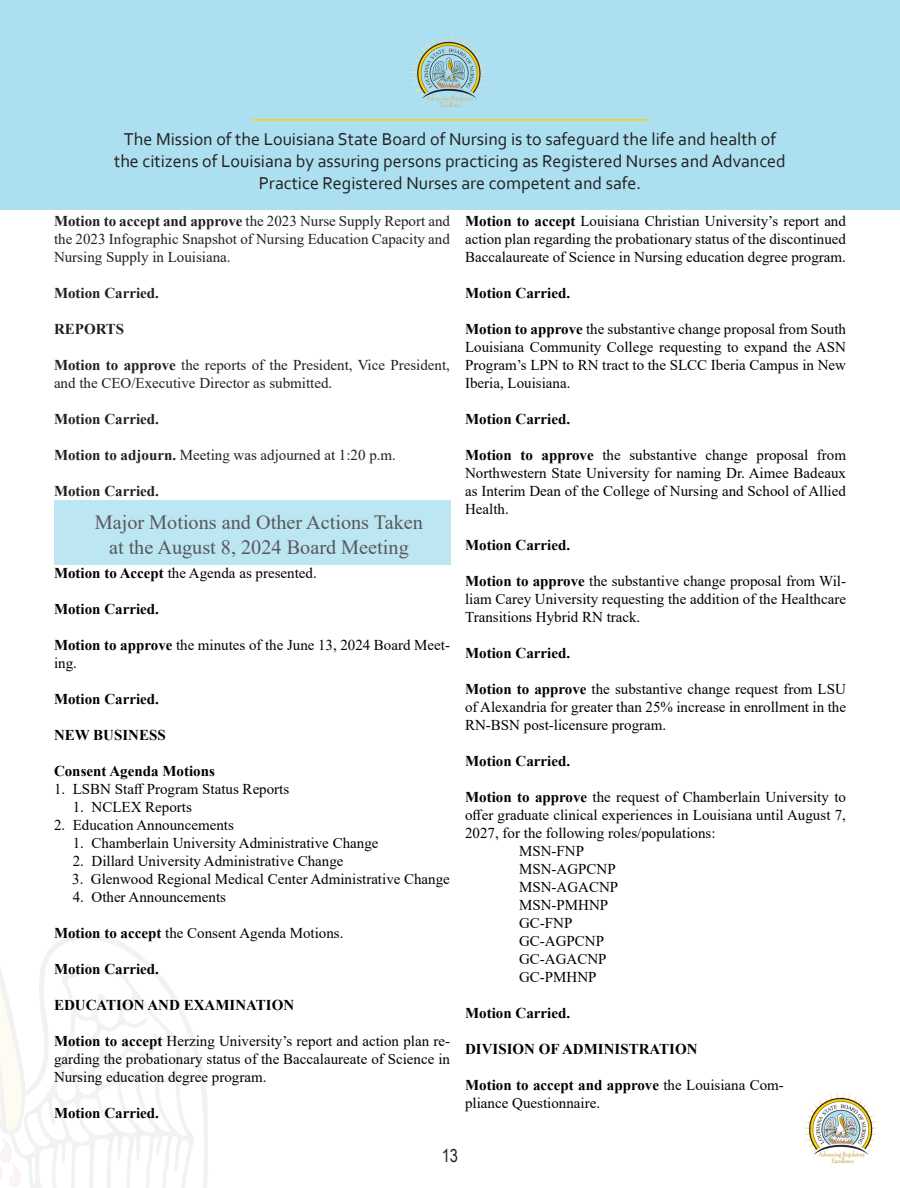
<style>
.page{position:relative;width:900px;height:1188px;background:#fff}
.page>*{position:absolute;margin:0;border:0;box-sizing:border-box;transform-origin:0 0}
.t1{font:20.25px "Times New Roman";color:#57585a}
.t2{font:18px/21.6px "Corbel";color:#231f20;text-align:center}
.t3{font:18px "Arial Narrow";color:#231f20}
.ED_Article_Title{font:15px/18px "Times New Roman";color:#000;text-align:justify}
.t4{font:15px/18px "Times New Roman";color:#231f20;text-align:justify}
.ED_Article_Title-2{font:700 15px "Times New Roman";color:#000}
.t5{font:700 15px "Times New Roman";color:#231f20}
.s1{font-weight:700}
</style>
<div class="page">
<svg style="left:127px;top:946px;width:81px;height:242px"></svg>
<svg style="left:0;top:935px;width:127px;height:253px"></svg>
<div style="left:0;top:0;width:900px;height:210px;background:#ace0f0"></div>
<hr style="left:252px;top:119px;width:396px;height:2px;background:#ffd204">
<img style="left:410px;top:36px;width:77px;height:71px">
<img style="left:803px;top:1092px;width:75px;height:72px">
<div style="left:54px;top:500px;width:396px;height:65px;background:#bde6f3"></div>
<p class="t2" style="left:114px;top:128px;width:673px">The Mission of the Louisiana State Board of Nursing is to safeguard the life and health of the citizens of Louisiana by assuring persons practicing as Registered Nurses and Advanced<br>Practice Registered Nurses are competent and safe.</p>
<p class="t4" style="left:54px;top:212px;width:397px"><span class="s1">Motion to accept and approve</span> the 2023 Nurse Supply Report and the 2023 Infographic Snapshot of Nursing Education Capacity and Nursing Supply in Louisiana.</p>
<p class="t5" style="left:54px;top:283px;width:106px">Motion Carried.</p>
<p class="t5" style="left:54px;top:319px;width:72px">REPORTS</p>
<p class="t4" style="left:54px;top:356px;width:397px"><span class="s1">Motion to approve</span> the reports of the President, Vice President, and the CEO/Executive Director as submitted.</p>
<p class="t5" style="left:54px;top:409px;width:106px">Motion Carried.</p>
<p class="t4" style="left:54px;top:446px;width:344px"><span class="s1">Motion to adjourn.</span> Meeting was adjourned at 1:20 p.m.</p>
<p class="t5" style="left:54px;top:481px;width:106px">Motion Carried.</p>
<p class="t1" style="left:95px;top:508px;width:330px">Major Motions and Other Actions Taken</p>
<p class="t1" style="left:109px;top:533px;width:301px">at the August 8, 2024 Board Meeting</p>
<p class="ED_Article_Title" style="left:54px;top:564px;width:264px"><span class="s1">Motion to Accept</span> the Agenda as presented.</p>
<p class="ED_Article_Title-2" style="left:54px;top:599px;width:106px">Motion Carried.</p>
<p class="ED_Article_Title" style="left:54px;top:636px;width:397px"><span class="s1">Motion to approve</span> the minutes of the June 13, 2024 Board Meet&shy;ing.</p>
<p class="ED_Article_Title-2" style="left:54px;top:689px;width:106px">Motion Carried.</p>
<p class="ED_Article_Title-2" style="left:54px;top:725px;width:113px">NEW BUSINESS</p>
<p class="ED_Article_Title-2" style="left:54px;top:761px;width:162px">Consent Agenda Motions</p>
<p class="ED_Article_Title" style="left:54px;top:780px;width:237px">1. LSBN Staff Program Status Reports</p>
<p class="ED_Article_Title" style="left:73px;top:798px;width:121px">1. NCLEX Reports</p>
<p class="ED_Article_Title" style="left:54px;top:816px;width:181px">2. Education Announcements</p>
<p class="ED_Article_Title" style="left:73px;top:834px;width:307px">1. Chamberlain University Administrative Change</p>
<p class="ED_Article_Title" style="left:73px;top:852px;width:272px">2. Dillard University Administrative Change</p>
<p class="ED_Article_Title" style="left:72px;top:870px;width:379px">3. Glenwood Regional Medical Center Administrative Change</p>
<p class="ED_Article_Title" style="left:73px;top:888px;width:155px">4. Other Announcements</p>
<p class="ED_Article_Title" style="left:54px;top:924px;width:291px"><span class="s1">Motion to accept</span> the Consent Agenda Motions.</p>
<p class="ED_Article_Title-2" style="left:54px;top:959px;width:106px">Motion Carried.</p>
<p class="ED_Article_Title-2" style="left:54px;top:995px;width:242px">EDUCATION AND EXAMINATION</p>
<p class="ED_Article_Title" style="left:54px;top:1032px;width:397px"><span class="s1">Motion to accept</span> Herzing University’s report and action plan re&shy;garding the probationary status of the Baccalaureate of Science in Nursing education degree program.</p>
<p class="ED_Article_Title-2" style="left:54px;top:1103px;width:106px">Motion Carried.</p>
<p class="ED_Article_Title" style="left:465px;top:212px;width:382px"><span class="s1">Motion to accept</span> Louisiana Christian University’s report and action plan regarding the probationary status of the discontinued Baccalaureate of Science in Nursing education degree program.</p>
<p class="ED_Article_Title-2" style="left:465px;top:283px;width:106px">Motion Carried.</p>
<p class="ED_Article_Title" style="left:465px;top:320px;width:382px"><span class="s1">Motion to approve</span> the substantive change proposal from South Louisiana Community College requesting to expand the ASN Program’s LPN to RN tract to the SLCC Iberia Campus in New Iberia, Louisiana.</p>
<p class="ED_Article_Title-2" style="left:465px;top:409px;width:106px">Motion Carried.</p>
<p class="ED_Article_Title" style="left:465px;top:446px;width:382px"><span class="s1">Motion to approve</span> the substantive change proposal from Northwestern State University for naming Dr. Aimee Badeaux as Interim Dean of the College of Nursing and School of Allied Health.</p>
<p class="ED_Article_Title-2" style="left:465px;top:535px;width:106px">Motion Carried.</p>
<p class="ED_Article_Title" style="left:465px;top:572px;width:382px"><span class="s1">Motion to approve</span> the substantive change proposal from Wil&shy;liam Carey University requesting the addition of the Healthcare Transitions Hybrid RN track.</p>
<p class="ED_Article_Title-2" style="left:465px;top:643px;width:106px">Motion Carried.</p>
<p class="ED_Article_Title" style="left:465px;top:680px;width:382px"><span class="s1">Motion to approve</span> the substantive change request from LSU of Alexandria for greater than 25% increase in enrollment in the RN-BSN post-licensure program.</p>
<p class="ED_Article_Title-2" style="left:465px;top:751px;width:106px">Motion Carried.</p>
<p class="ED_Article_Title" style="left:465px;top:788px;width:382px"><span class="s1">Motion to approve</span> the request of Chamberlain University to offer graduate clinical experiences in Louisiana until August 7, 2027, for the following roles/populations:</p>
<p class="ED_Article_Title" style="left:519px;top:842px;width:67px">MSN-FNP</p>
<p class="ED_Article_Title" style="left:519px;top:860px;width:98px">MSN-AGPCNP</p>
<p class="ED_Article_Title" style="left:519px;top:878px;width:101px">MSN-AGACNP</p>
<p class="ED_Article_Title" style="left:519px;top:896px;width:91px">MSN-PMHNP</p>
<p class="ED_Article_Title" style="left:519px;top:914px;width:55px">GC-FNP</p>
<p class="ED_Article_Title" style="left:519px;top:932px;width:87px">GC-AGPCNP</p>
<p class="ED_Article_Title" style="left:519px;top:950px;width:89px">GC-AGACNP</p>
<p class="ED_Article_Title" style="left:519px;top:968px;width:79px">GC-PMHNP</p>
<p class="ED_Article_Title-2" style="left:465px;top:1003px;width:106px">Motion Carried.</p>
<p class="ED_Article_Title-2" style="left:465px;top:1039px;width:234px">DIVISION OF ADMINISTRATION</p>
<p class="ED_Article_Title" style="left:465px;top:1076px;width:320px"><span class="s1">Motion to accept and approve</span> the Louisiana Com&shy;pliance Questionnaire.</p>
<p class="t3" style="left:442px;top:1142px;width:18px">13</p>
</div>
